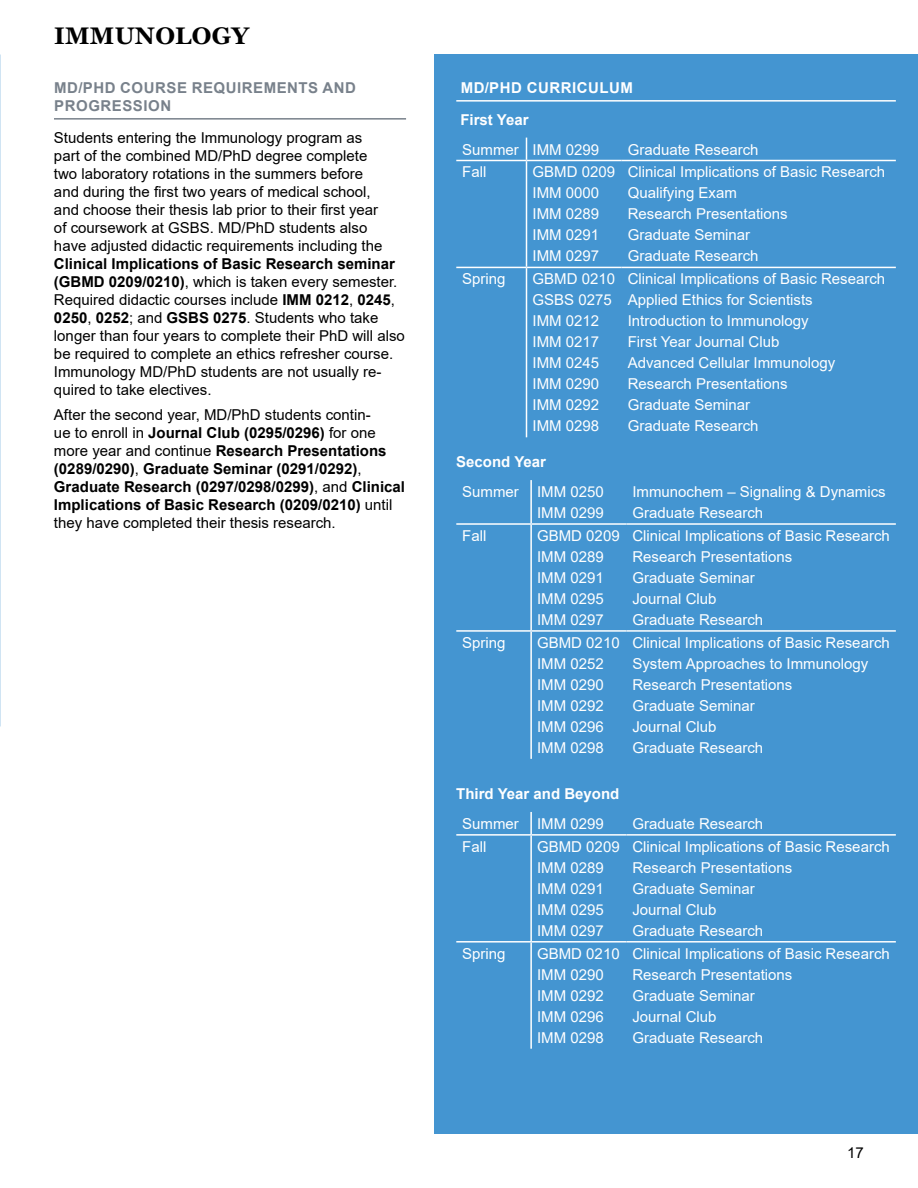
<style>
.page{position:relative;width:918px;height:1188px;background:#fff}
.page>*{position:absolute;margin:0;border:0;box-sizing:border-box;transform-origin:0 0}
.t1{font:700 24px "Georgia";letter-spacing:.01em;color:#000}
.t2{font:15px/21px "Arial";color:#fff}
.t3{font:15px/18px "Arial";color:#000}
.t4{font:700 15px/18px "Arial";color:#000}
.t5{font:700 15px/18px "Arial";letter-spacing:.035em;color:#78818b}
.t6{font:700 15px "Arial";color:#fff}
.t7{font:700 15px/31.5px "Arial";letter-spacing:.035em;color:#fff}
.s1{font-weight:700}
.s2{font-weight:400}
</style>
<div class="page">
<div style="left:434px;top:54px;width:484px;height:1080px;background:#4495d1"></div>
<hr style="left:456px;top:100px;width:440px;height:2px;background:#fff">
<svg style="left:526px;top:138px;width:1px;height:22px"></svg>
<hr style="left:456px;top:160px;width:71px;height:1px;background:#fff">
<hr style="left:526px;top:160px;width:96px;height:1px;background:#fff">
<hr style="left:526px;top:161px;width:1px;height:106px;background:#fff">
<hr style="left:622px;top:160px;width:274px;height:1px;background:#fff">
<hr style="left:456px;top:267px;width:71px;height:1px;background:#fff">
<hr style="left:526px;top:267px;width:96px;height:1px;background:#fff">
<hr style="left:526px;top:268px;width:1px;height:169px;background:#fff">
<hr style="left:622px;top:267px;width:274px;height:1px;background:#fff">
<hr style="left:530px;top:480px;width:2px;height:43px;background:#fff">
<hr style="left:456px;top:523px;width:75px;height:2px;background:#fff">
<hr style="left:531px;top:523px;width:95px;height:2px;background:#fff">
<hr style="left:530px;top:525px;width:2px;height:105px;background:#fff">
<hr style="left:626px;top:523px;width:270px;height:2px;background:#fff">
<hr style="left:456px;top:630px;width:75px;height:2px;background:#fff">
<hr style="left:531px;top:630px;width:95px;height:2px;background:#fff">
<hr style="left:530px;top:632px;width:2px;height:127px;background:#fff">
<hr style="left:626px;top:630px;width:270px;height:2px;background:#fff">
<hr style="left:530px;top:812px;width:2px;height:22px;background:#fff">
<hr style="left:456px;top:834px;width:75px;height:2px;background:#fff">
<hr style="left:531px;top:834px;width:95px;height:2px;background:#fff">
<hr style="left:530px;top:836px;width:2px;height:105px;background:#fff">
<hr style="left:626px;top:834px;width:270px;height:2px;background:#fff">
<hr style="left:456px;top:941px;width:75px;height:2px;background:#fff">
<hr style="left:531px;top:941px;width:95px;height:2px;background:#fff">
<hr style="left:530px;top:943px;width:2px;height:106px;background:#fff">
<hr style="left:626px;top:941px;width:270px;height:2px;background:#fff">
<hr style="left:54px;top:118px;width:352px;height:2px;background:#78818b">
<h1 class="t1" style="left:54px;top:20px;width:196px">IMMUNOLOGY</h1>
<p class="t5" style="left:54px;top:79px;width:303px">MD/PHD COURSE REQUIREMENTS AND<br>PROGRESSION</p>
<p class="t3" style="left:54px;top:128px;width:330px">Students entering the Immunology program as part of the combined MD/PhD degree complete two laboratory rotations in the summers before and during the first two years of medical school, and choose their thesis lab prior to their first year of coursework at GSBS. MD/PhD students also have adjusted didactic requirements including the</p>
<p class="t3" style="left:54px;top:254px;width:352px"><span class="s1">Clinical Implications of Basic Research seminar (GBMD 0209/0210)</span>, which is taken every semester.<br>Required didactic courses include <span class="s1">IMM 0212</span>, <span class="s1">0245</span>, <span class="s1">0250</span>, <span class="s1">0252</span>; and <span class="s1">GSBS 0275</span>. Students who take longer than four years to complete their PhD will also be required to complete an ethics refresher course.<br>Immunology MD/PhD students are not usually re&shy;quired to take electives.</p>
<p class="t4" style="left:54px;top:405px;width:353px"><span class="s2">After the second year, MD/PhD students contin-<br>ue to enroll in</span> Journal Club (0295/0296) <span class="s2">for one more year and continue</span> Research Presentations (0289/0290)<span class="s2">,</span> Graduate Seminar (0291/0292)<span class="s2">, </span>Graduate Research (0297/0298/0299)<span class="s2">, and</span> Clinical Implications of Basic Research (0209/0210) <span class="s2">until they have completed their thesis research.</span></p>
<p class="t7" style="left:460px;top:72px;width:174px">MD/PHD CURRICULUM<br>First Year</p>
<p class="t2" style="left:462px;top:139px;width:138px">Summer IMM 0299</p>
<p class="t2" style="left:628px;top:139px;width:132px">Graduate Research</p>
<p class="t2" style="left:462px;top:162px;width:26px">Fall</p>
<p class="t2" style="left:532px;top:162px;width:84px">GBMD 0209<br>IMM 0000<br>IMM 0289<br>IMM 0291<br>IMM 0297</p>
<p class="t2" style="left:628px;top:162px;width:259px">Clinical Implications of Basic Research<br>Qualifying Exam<br>Research Presentations<br>Graduate Seminar<br>Graduate Research</p>
<p class="t2" style="left:462px;top:268px;width:45px">Spring</p>
<p class="t2" style="left:532px;top:268px;width:84px">GBMD 0210<br>GSBS 0275<br>IMM 0212<br>IMM 0217<br>IMM 0245<br>IMM 0290<br>IMM 0292<br>IMM 0298</p>
<p class="t2" style="left:628px;top:268px;width:259px">Clinical Implications of Basic Research<br>Applied Ethics for Scientists<br>Introduction to Immunology<br>First Year Journal Club<br>Advanced Cellular Immunology<br>Research Presentations<br>Graduate Seminar<br>Graduate Research</p>
<p class="t6" style="left:456px;top:452px;width:91px">Second Year</p>
<p class="t2" style="left:462px;top:481px;width:143px;text-align:right">Summer IMM 0250<br>IMM 0299</p>
<p class="t2" style="left:632px;top:481px;width:255px">Immunochem – Signaling &amp; Dynamics<br>Graduate Research</p>
<p class="t2" style="left:462px;top:525px;width:26px">Fall</p>
<p class="t2" style="left:537px;top:525px;width:84px">GBMD 0209<br>IMM 0289<br>IMM 0291<br>IMM 0295<br>IMM 0297</p>
<p class="t2" style="left:632px;top:525px;width:259px">Clinical Implications of Basic Research<br>Research Presentations<br>Graduate Seminar<br>Journal Club<br>Graduate Research</p>
<p class="t2" style="left:462px;top:632px;width:45px">Spring</p>
<p class="t2" style="left:537px;top:632px;width:84px">GBMD 0210<br>IMM 0252<br>IMM 0290<br>IMM 0292<br>IMM 0296<br>IMM 0298</p>
<p class="t2" style="left:632px;top:632px;width:259px">Clinical Implications of Basic Research<br>System Approaches to Immunology<br>Research Presentations<br>Graduate Seminar<br>Journal Club<br>Graduate Research</p>
<p class="t6" style="left:456px;top:783px;width:165px">Third Year and Beyond</p>
<p class="t2" style="left:462px;top:813px;width:143px">Summer IMM 0299</p>
<p class="t2" style="left:632px;top:813px;width:132px">Graduate Research</p>
<p class="t2" style="left:462px;top:836px;width:26px">Fall</p>
<p class="t2" style="left:537px;top:836px;width:84px">GBMD 0209<br>IMM 0289<br>IMM 0291<br>IMM 0295<br>IMM 0297</p>
<p class="t2" style="left:632px;top:836px;width:259px">Clinical Implications of Basic Research<br>Research Presentations<br>Graduate Seminar<br>Journal Club<br>Graduate Research</p>
<p class="t2" style="left:462px;top:943px;width:45px">Spring</p>
<p class="t2" style="left:537px;top:943px;width:84px">GBMD 0210<br>IMM 0290<br>IMM 0292<br>IMM 0296<br>IMM 0298</p>
<p class="t2" style="left:632px;top:943px;width:259px">Clinical Implications of Basic Research<br>Research Presentations<br>Graduate Seminar<br>Journal Club<br>Graduate Research</p>
<p class="t3" style="left:847px;top:1144px;width:18px">17</p>
</div>
